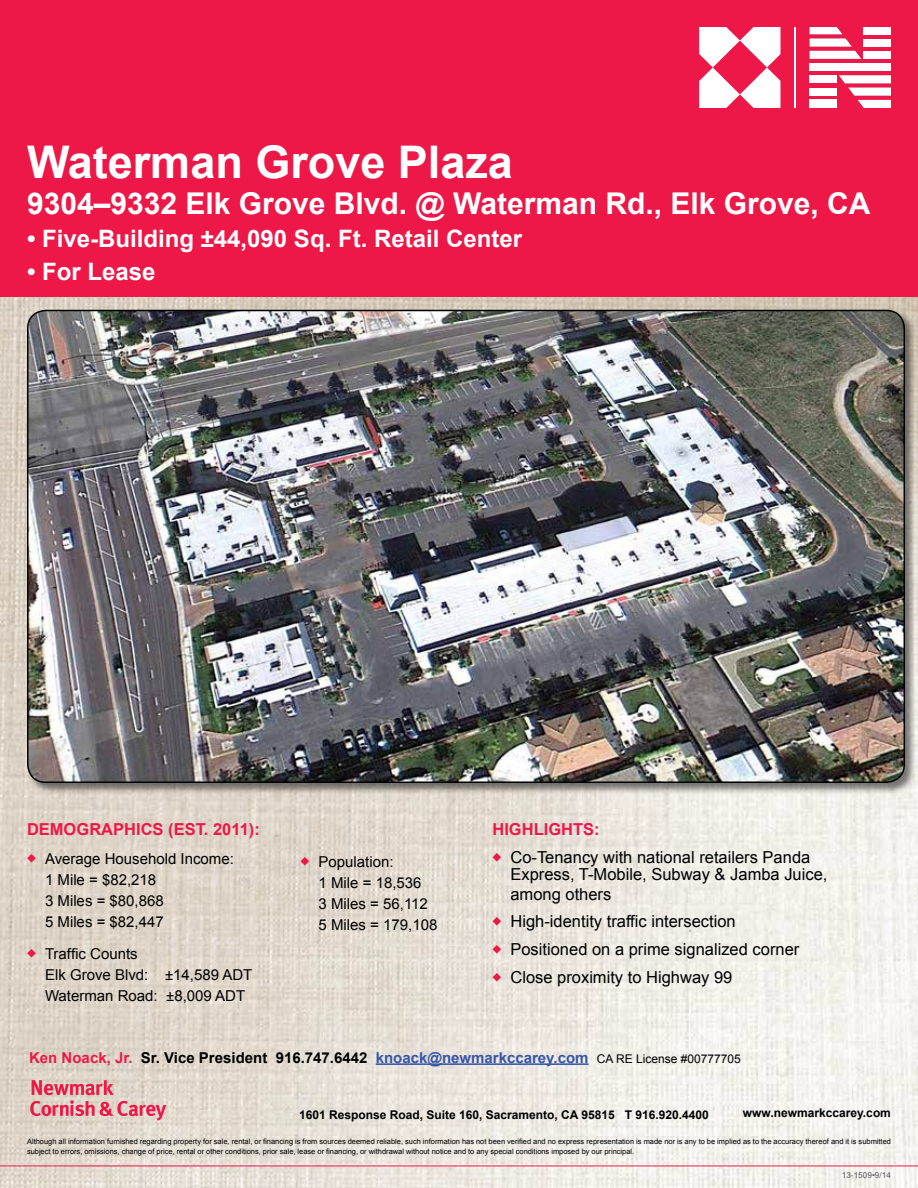
<style>
.page{position:relative;width:918px;height:1188px;background:#fff}
.page>*{position:absolute;margin:0;border:0;box-sizing:border-box;transform-origin:0 0}
.t1{font:700 45px "Arial";color:#fff}
.t2{font:700 30px "Arial";color:#fff}
.t3{font:700 24px "Arial";color:#fff}
.t4{font:16.5px/16.8px "Arial";color:#000}
.t5{font:700 16.5px "Arial";color:#ed1848}
.t6{font:15px/21px "Arial";color:#000}
.t7{font:700 15px "Arial";color:#000}
.t8{font:700 12px "Arial";color:#000}
.t9{font:8.25px "Arial";color:#58595b}
.t10{font:7.5px/10.5px "Arial";color:#000}
.s1{color:#ed1848}
.s2{color:#3757a7}
.s3{font-weight:400;font-size:12px}
</style>
<div class="page">
<img style="left:0;top:297px;width:918px;height:891px">
<div style="left:26px;top:309px;width:890px;height:485px;background:#000;opacity:.5"></div>
<img style="left:28px;top:310px;width:876px;height:472px">
<hr style="left:376px;top:1063px;width:213px;height:2px;background:#3757a7">
<hr style="left:0;top:1166px;width:918px;height:1px;background:#ed1848">
<div style="left:0;top:0;width:918px;height:297px;background:#ed1848"></div>
<div style="left:864px;top:27px;width:27px;height:7px;background:#fff"></div>
<div style="left:864px;top:51px;width:27px;height:8px;background:#fff"></div>
<div style="left:864px;top:39px;width:27px;height:8px;background:#fff"></div>
<svg style="left:810px;top:27px;width:51px;height:32px"></svg>
<div style="left:810px;top:75px;width:27px;height:8px;background:#fff"></div>
<div style="left:810px;top:88px;width:27px;height:8px;background:#fff"></div>
<div style="left:810px;top:100px;width:27px;height:8px;background:#fff"></div>
<svg style="left:839px;top:75px;width:52px;height:33px"></svg>
<div style="left:810px;top:63px;width:81px;height:8px;background:#fff"></div>
<svg style="left:699px;top:27px;width:81px;height:81px"></svg>
<hr style="left:794px;top:27px;width:2px;height:81px;background:#fff">
<svg style="left:30px;top:1080px;width:136px;height:41px;background:#e2a6a9"></svg>
<h1 class="t1" style="left:27px;top:133px;width:487px">Waterman Grove Plaza</h1>
<h2 class="t2" style="left:27px;top:184px;width:845px">9304–9332 Elk Grove Blvd. @ Waterman Rd., Elk Grove, CA</h2>
<h3 class="t3" style="left:27px;top:223px;width:497px">• Five-Building ±44,090 Sq. Ft. Retail Center</h3>
<h3 class="t3" style="left:27px;top:256px;width:130px">• For Lease</h3>
<h3 class="t5" style="left:27px;top:819px;width:234px">DEMOGRAPHICS (EST. 2011):</h3>
<h3 class="t6" style="left:45px;top:849px;width:190px;text-indent:-18px"><sup>◆</sup> Average Household Income:<br>1 Mile = $82,218<br>3 Miles = $80,868<br>5 Miles = $82,447</h3>
<h3 class="t6" style="left:45px;top:943px;width:209px;text-indent:-18px"><sup>◆</sup> Traffic Counts<br>Elk Grove Blvd: ±14,589 ADT<br>Waterman Road: ±8,009 ADT</h3>
<h3 class="t6" style="left:319px;top:852px;width:120px;text-indent:-18px"><sup>◆</sup> Population:<br>1 Mile = 18,536<br>3 Miles = 56,112<br>5 Miles = 179,108</h3>
<h3 class="t5" style="left:492px;top:819px;width:109px">HIGHLIGHTS:</h3>
<h3 class="t4" style="left:510px;top:849px;width:318px;text-indent:-18px"><sup>◆</sup> Co-Tenancy with national retailers Panda<br>Express, T-Mobile, Subway &amp; Jamba Juice,</h3>
<h3 class="t4" style="left:510px;top:886px;width:102px">among others</h3>
<h3 class="t4" style="left:492px;top:913px;width:245px"><sup>◆</sup> High-identity traffic intersection</h3>
<h3 class="t4" style="left:492px;top:941px;width:308px"><sup>◆</sup> Positioned on a prime signalized corner</h3>
<h3 class="t4" style="left:492px;top:969px;width:241px"><sup>◆</sup> Close proximity to Highway 99</h3>
<h3 class="t7" style="left:29px;top:1047px;width:713px"><span class="s1">Ken Noack, Jr.</span> Sr. Vice President 916.747.6442 <span class="s2">knoack@newmarkccarey.com</span> <span class="s3">CA RE License #00777705</span></h3>
<h3 class="t8" style="left:299px;top:1107px;width:411px">1601 Response Road, Suite 160, Sacramento, CA 95815 T 916.920.4400</h3>
<h3 class="t8" style="left:743px;top:1105px;width:150px">www.newmarkccarey.com</h3>
<p class="t10" style="left:27px;top:1136px;width:865px">Although all information furnished regarding property for sale, rental, or financing is from sources deemed reliable, such information has not been verified and no express representation is made nor is any to be implied as to the accuracy thereof and it is submitted subject to errors, omissions, change of price, rental or other conditions, prior sale, lease or financing, or withdrawal without notice and to any special conditions imposed by our principal.</p>
<p class="t9" style="left:842px;top:1169px;width:51px">13-1509•9/14</p>
</div>
